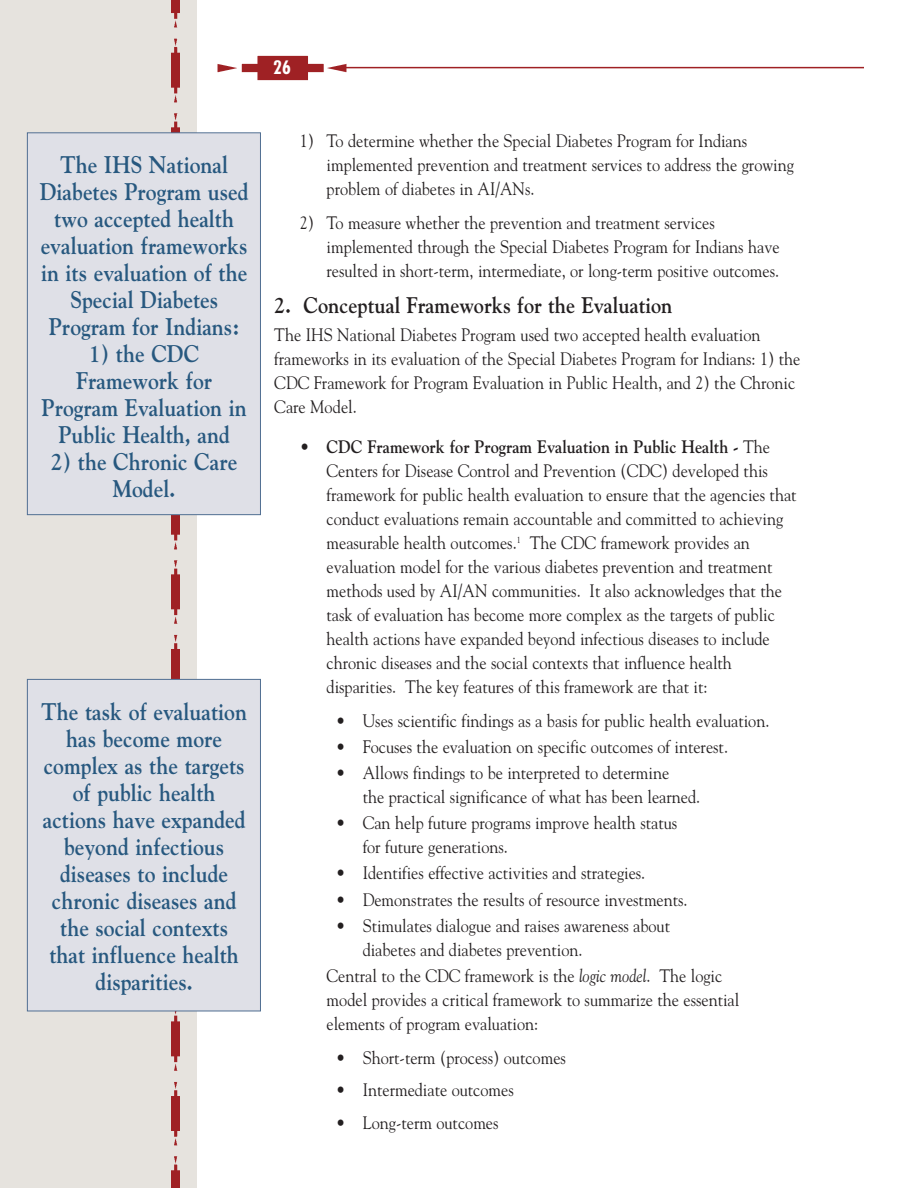
<style>
.page{position:relative;width:918px;height:1188px;background:#fff}
.page>*{position:absolute;margin:0;border:0;box-sizing:border-box;transform-origin:0 0}
.t1{font:700 24px/27px "Goudy";color:#27587f;text-align:center;scale:.9 1}
.t2{font:700 22.5px "Goudy";color:#231f20;scale:.9 1}
.t3{font:18px/24px "Goudy";color:#231f20;scale:.9 1}
.t4{font:700 condensed 18px "Futura";color:#fff}
.s1{font-weight:700}
.s2{font-style:italic}
</style>
<div class="page">
<img style="left:217px;top:55px;width:132px;height:26px">
<hr style="left:342px;top:67px;width:522px;height:1px;background:#9f2124">
<div style="left:0;top:0;width:197px;height:1188px;background:#e6e3de"></div>
<img style="left:171px;top:0;width:9px;height:1188px">
<div style="left:27px;top:679px;width:233px;height:332px;background:#dfe0e7"></div>
<div style="left:27px;top:679px;width:234px;height:332px;border:1px solid #516f92"></div>
<div style="left:27px;top:133px;width:233px;height:382px;background:#dfe0e7"></div>
<div style="left:27px;top:132px;width:234px;height:383px;border:1px solid #516f92"></div>
<h1 class="t1" style="left:40px;top:154px;width:233px">The IHS National<br>Diabetes Program used two accepted health evaluation frameworks in its evaluation of the<br>Special Diabetes<br>Program for Indians:</h1>
<h1 class="t1" style="left:42px;top:343px;width:229px">1) the CDC<br>Framework for<br>Program Evaluation in<br>Public Health, and</h1>
<h1 class="t1" style="left:51px;top:451px;width:209px">2) the Chronic Care<br>Model.</h1>
<h1 class="t1" style="left:41px;top:701px;width:230px">The task of evaluation has become more complex as the targets of public health actions have expanded beyond infectious diseases to include chronic diseases and the social contexts that influence health disparities.</h1>
<p class="t4" style="left:273px;top:59px;width:19px">26</p>
<p class="t3" style="left:327px;top:130px;width:521px;text-indent:-27px">1) To determine whether the Special Diabetes Program for Indians implemented prevention and treatment services to address the growing problem of diabetes in AI/ANs.</p>
<p class="t3" style="left:327px;top:212px;width:505px;text-indent:-27px">2) To measure whether the prevention and treatment services implemented through the Special Diabetes Program for Indians have resulted in short-term, intermediate, or long-term positive outcomes.</p>
<p class="t2" style="left:274px;top:296px;width:444px">2. Conceptual Frameworks for the Evaluation</p>
<p class="t3" style="left:274px;top:324px;width:586px">The IHS National Diabetes Program used two accepted health evaluation frameworks in its evaluation of the Special Diabetes Program for Indians: 1) the CDC Framework for Program Evaluation in Public Health, and 2) the Chronic Care Model.</p>
<p class="t3" style="left:327px;top:436px;width:524px;text-indent:-27px"><span class="s1">• CDC Framework for Program Evaluation in Public Health -</span> The Centers for Disease Control and Prevention (CDC) developed this framework for public health evaluation to ensure that the agencies that conduct evaluations remain accountable and committed to achieving measurable health outcomes.<sup>1</sup> The CDC framework provides an evaluation model for the various diabetes prevention and treatment methods used by AI/AN communities. It also acknowledges that the task of evaluation has become more complex as the targets of public health actions have expanded beyond infectious diseases to include chronic diseases and the social contexts that influence health disparities. The key features of this framework are that it:</p>
<p class="t3" style="left:336px;top:710px;width:483px">• Uses scientific findings as a basis for public health evaluation.</p>
<p class="t3" style="left:336px;top:736px;width:437px">• Focuses the evaluation on specific outcomes of interest.</p>
<p class="t3" style="left:363px;top:762px;width:376px;text-indent:-27px">• Allows findings to be interpreted to determine<br>the practical significance of what has been learned.</p>
<p class="t3" style="left:363px;top:812px;width:351px;text-indent:-27px">• Can help future programs improve health status for future generations.</p>
<p class="t3" style="left:336px;top:863px;width:345px">• Identifies effective activities and strategies.</p>
<p class="t3" style="left:336px;top:889px;width:392px">• Demonstrates the results of resource investments.</p>
<p class="t3" style="left:363px;top:915px;width:343px;text-indent:-27px">• Stimulates dialogue and raises awareness about diabetes and diabetes prevention.</p>
<p class="t3" style="left:327px;top:965px;width:460px">Central to the CDC framework is the <span class="s2">logic model</span>. The logic model provides a critical framework to summarize the essential elements of program evaluation:</p>
<p class="t3" style="left:336px;top:1047px;width:257px">• Short-term (process) outcomes</p>
<p class="t3" style="left:336px;top:1079px;width:199px">• Intermediate outcomes</p>
<p class="t3" style="left:336px;top:1112px;width:182px">• Long-term outcomes</p>
</div>
